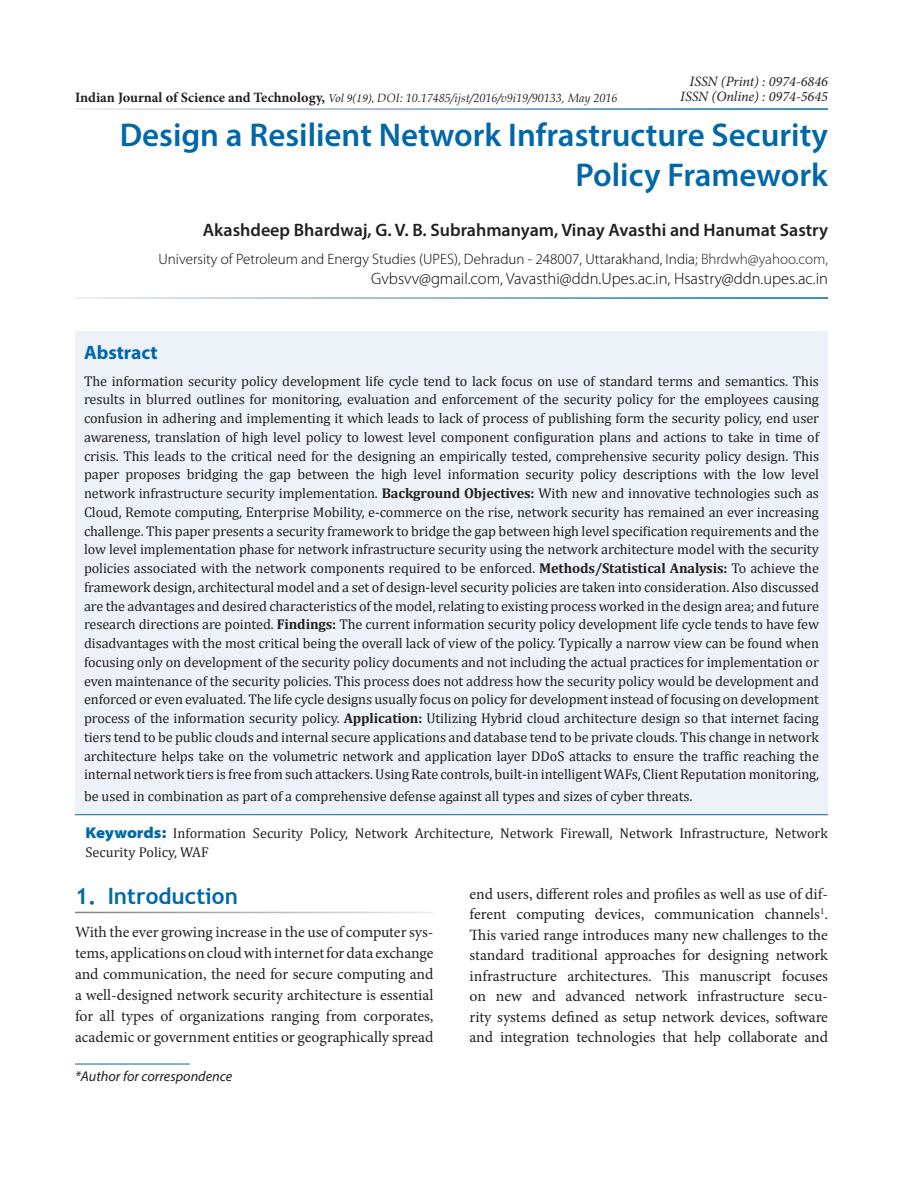
<style>
.page{position:relative;width:918px;height:1188px;background:#fff}
.page>*{position:absolute;margin:0;border:0;box-sizing:border-box;transform-origin:0 0}
.AT{font:600 33px/40.5px "Myriad Pro";color:#0068a9;text-align:right}
.t1{font:700 22.5px "Trebuchet MS";color:#0068a9}
.Abs_Head{font:700 19.5px "Myriad Pro";color:#0068a9}
.Author{font:600 18px "Myriad Pro";color:#231f20}
.Affiliation{font:300 16.5px "Myriad Pro";color:#000}
.Text{font:15.75px/20.4px "Minion Pro";color:#231f20;text-align:justify}
.Affiliation-2{font:300 15px "Myriad Pro";color:#000}
.Abs_Text1{font:14.25px/18.8px "Cambria";letter-spacing:-.005em;color:#231f20;text-align:justify}
.Keyword{font:14.25px/18.8px "Cambria";color:#231f20}
.t2{font:italic 14.25px "Minion Pro";color:#231f20}
.Footnote1{font:italic 14.25px "Myriad Pro";color:#231f20}
.t3{font:italic 12px "Book Antiqua";color:#231f20}
.s1{font-family:"Minion Pro";font-weight:700;font-style:normal;font-size:14.25px}
.s2{font-family:"Minion Pro"}
.s3{color:#231f20}
.s4{font-weight:700}
.s5{font-family:"Myriad Pro";font-weight:900;font-stretch:semi-expanded;font-size:15.75px;color:#0068a9}
</style>
<div class="page">
<div style="left:75px;top:331px;width:753px;height:484px;background:#edf2f8"></div>
<hr style="left:75px;top:814px;width:753px;height:1px;background:#0068a9">
<hr style="left:75px;top:1064px;width:115px;height:1px;background:#0068a9">
<p class="t3" style="left:75px;top:89px;width:544px"><span class="s1">Indian Journal of Science and Technology,</span> <span class="s2">Vol 9(19),</span> DOI: 10.17485/ijst/2016/v9i19/90133, May 2016</p>
<p class="t2" style="left:690px;top:72px;width:140px">ISSN (Print) : 0974-6846</p>
<p class="t2" style="left:680px;top:87px;width:149px">ISSN (Online) : 0974-5645</p>
<p class="AT" style="left:120px;top:114px;width:710px">Design a Resilient Network Infrastructure Security<br>Policy Framework</p>
<p class="Author" style="left:203px;top:218px;width:627px">Akashdeep Bhardwaj, G. V. B. Subrahmanyam, Vinay Avasthi and Hanumat Sastry</p>
<p class="Affiliation-2" style="left:159px;top:250px;width:671px">University of Petroleum and Energy Studies (UPES), Dehradun - 248007, Uttarakhand, India; <span class="s3">Bhrdwh@yahoo.com,</span></p>
<p class="Affiliation" style="left:371px;top:268px;width:458px">Gvbsvv@gmail.com, Vavasthi@ddn.Upes.ac.in, Hsastry@ddn.upes.ac.in</p>
<p class="Abs_Head" style="left:84px;top:340px;width:75px">Abstract</p>
<p class="Abs_Text1" style="left:84px;top:371px;width:737px">The information security policy development life cycle tend to lack focus on use of standard terms and semantics. This results in blurred outlines for monitoring, evaluation and enforcement of the security policy for the employees causing confusion in adhering and implementing it which leads to lack of process of publishing form the security policy, end user awareness, translation of high level policy to lowest level component configuration plans and actions to take in time of crisis. This leads to the critical need for the designing an empirically tested, comprehensive security policy design. This paper proposes bridging the gap between the high level information security policy descriptions with the low level network infrastructure security implementation. <span class="s4">Background Objectives:</span> With new and innovative technologies such as Cloud, Remote computing, Enterprise Mobility, e-commerce on the rise, network security has remained an ever increasing challenge. This paper presents a security framework to bridge the gap between high level specification requirements and the low level implementation phase for network infrastructure security using the network architecture model with the security policies associated with the network components required to be enforced. <span class="s4">Methods/Statistical Analysis:</span> To achieve the framework design, architectural model and a set of design-level security policies are taken into consideration. Also discussed are the advantages and desired characteristics of the model, relating to existing process worked in the design area; and future research directions are pointed. <span class="s4">Findings:</span> The current information security policy development life cycle tends to have few disadvantages with the most critical being the overall lack of view of the policy. Typically a narrow view can be found when focusing only on development of the security policy documents and not including the actual practices for implementation or even maintenance of the security policies. This process does not address how the security policy would be development and enforced or even evaluated. The life cycle designs usually focus on policy for development instead of focusing on development process of the information security policy. <span class="s4">Application:</span> Utilizing Hybrid cloud architecture design so that internet facing tiers tend to be public clouds and internal secure applications and database tend to be private clouds. This change in network architecture helps take on the volumetric network and application layer DDoS attacks to ensure the traffic reaching the internal network tiers is free from such attackers. Using Rate controls, built-in intelligent WAFs, Client Reputation monitoring,</p>
<p class="Abs_Text1" style="left:84px;top:787px;width:610px">be used in combination as part of a comprehensive defense against all types and sizes of cyber threats.</p>
<p class="Keyword" style="left:86px;top:824px;width:744px"><span class="s5">Keywords:</span> Information Security Policy, Network Architecture, Network Firewall, Network Infrastructure, Network<br>Security Policy, WAF</p>
<h1 class="t1" style="left:75px;top:882px;width:164px">1. Introduction</h1>
<p class="Text" style="left:75px;top:922px;width:360px;line-height:21px">With the ever growing increase in the use of computer sys&shy;tems, applications on cloud with internet for data exchange and communication, the need for secure computing and a well-designed network security architecture is essential for all types of organizations ranging from corporates, academic or government entities or geographically spread</p>
<p class="Text" style="left:470px;top:884px;width:360px">end users, different roles and profiles as well as use of dif&shy;ferent computing devices, communication channels<sup>1</sup>.<br>This varied range introduces many new challenges to the standard traditional approaches for designing network infrastructure architectures. This manuscript focuses on new and advanced network infrastructure secu&shy;rity systems defined as setup network devices, software and integration technologies that help collaborate and</p>
<p class="Footnote1" style="left:75px;top:1067px;width:159px">*Author for correspondence</p>
</div>
